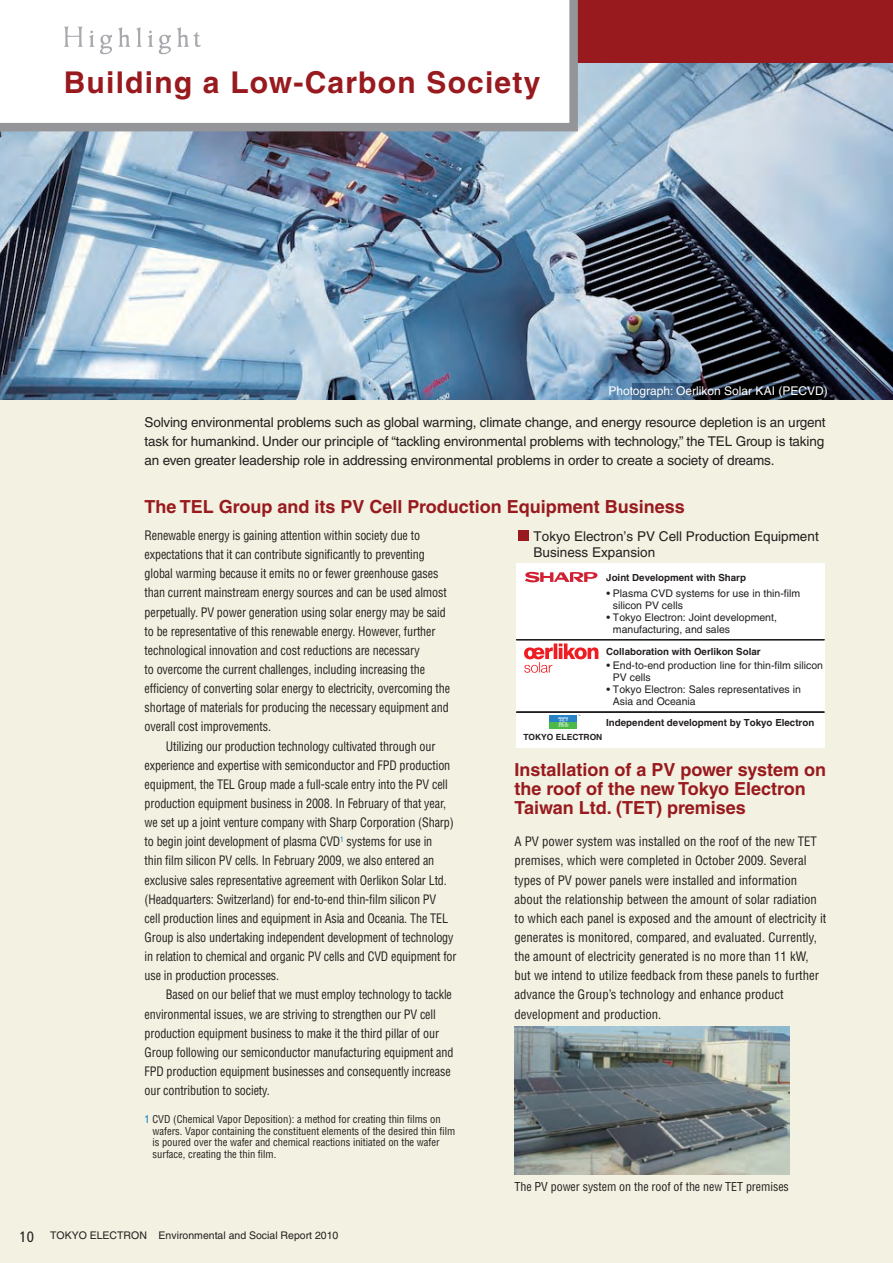
<style>
.page{position:relative;width:893px;height:1263px;background:#f3f1e1}
.page>*{position:absolute;margin:0;border:0;box-sizing:border-box;transform-origin:0 0}
.Report_head{font:700 30px "Helvetica LT Std";letter-spacing:.04em;color:#981a1e}
.subhead_2{font:700 18px/19.2px "Helvetica LT Std";color:#981a1e}
.t1{font:condensed 15px "Frutiger";color:#231f20}
.read_white{font:13.5px/19.2px "Helvetica LT Std";color:#231f20}
.body{font:condensed 12.75px/19.2px "Helvetica LT Std";letter-spacing:-.01em;color:#231f20;scale:.95 1}
.body_1st{font:condensed 12.75px/19.2px "Helvetica LT Std";letter-spacing:-.01em;color:#231f20;scale:.95 1}
.body_1st-2{font:condensed 12.75px/19.2px "Helvetica LT Std";letter-spacing:-.01em;color:#231f20}
.t2{font:condensed 12px "Helvetica LT Std";letter-spacing:-.005em;color:#231f20}
.t3{font:12px "Helvetica LT Std";color:#fff}
.t4{font:10.5px/12px "Helvetica LT Std";color:#231f20}
.note{font:condensed 10.5px/11.7px "Helvetica LT Std";color:#231f20}
.t5{font:700 9.75px "Helvetica LT Std";color:#231f20}
.t6{font:700 8.4px "Helvetica LT Std";color:#231f20}
.s1{color:#0078c0}
</style>
<div class="page">
<img style="left:0;top:62px;width:893px;height:338px">
<div style="left:0;top:0;width:893px;height:62px;background:#981a1e"></div>
<div style="left:516px;top:563px;width:308px;height:185px;background:#fff"></div>
<hr style="left:516px;top:639px;width:308px;height:1px;background:#231f20">
<hr style="left:516px;top:712px;width:308px;height:1px;background:#231f20">
<svg style="left:525px;top:572px;width:72px;height:10px"></svg>
<svg style="left:524px;top:643px;width:75px;height:30px"></svg>
<div style="left:518px;top:530px;width:10px;height:11px;background:#981a1e"></div>
<div style="left:549px;top:722px;width:28px;height:7px;background:#4cb848"></div>
<div style="left:549px;top:715px;width:28px;height:6px;background:#2783c5"></div>
<svg style="left:558px;top:717px;width:11px;height:10px"></svg>
<img style="left:514px;top:1026px;width:275px;height:148px">
<svg style="left:632px;top:384px;width:197px;height:16px;background:#1e2c3c"></svg>
<svg style="left:0;top:0;width:578px;height:131px;background:#f6f6f6"></svg>
<svg style="left:64px;top:27px;width:19px;height:20px"></svg>
<svg style="left:89px;top:31px;width:23px;height:23px"></svg>
<svg style="left:118px;top:27px;width:12px;height:20px"></svg>
<svg style="left:136px;top:27px;width:6px;height:20px"></svg>
<svg style="left:148px;top:31px;width:5px;height:16px"></svg>
<svg style="left:159px;top:35px;width:12px;height:19px"></svg>
<svg style="left:177px;top:27px;width:24px;height:20px"></svg>
<p class="Report_head" style="left:64px;top:64px;width:478px">Building a Low-Carbon Society</p>
<p class="t1" style="left:20px;top:1228px;width:16px">10</p>
<p class="t3" style="left:608px;top:384px;width:221px">Photograph: Oerlikon Solar KAI (PECVD)</p>
<p class="read_white" style="left:145px;top:413px;width:683px;text-align:justify">Solving environmental problems such as global warming, climate change, and energy resource depletion is an urgent task for humankind. Under our principle of “tackling environmental problems with technology,” the TEL Group is taking an even greater leadership role in addressing environmental problems in order to create a society of dreams.</p>
<p class="subhead_2" style="left:145px;top:497px;width:542px">The TEL Group and its PV Cell Production Equipment Business</p>
<p class="body_1st" style="left:145px;top:526px;width:323px">Renewable energy is gaining attention within society due to expectations that it can contribute significantly to preventing global warming because it emits no or fewer greenhouse gases than current mainstream energy sources and can be used almost perpetually. PV power generation using solar energy may be said to be representative of this renewable energy. However, further technological innovation and cost reductions are necessary<br>to overcome the current challenges, including increasing the efficiency of converting solar energy to electricity, overcoming the shortage of materials for producing the necessary equipment and overall cost improvements.</p>
<p class="body" style="left:145px;top:736px;width:330px;text-indent:21px">Utilizing our production technology cultivated through our experience and expertise with semiconductor and FPD production equipment, the TEL Group made a full-scale entry into the PV cell production equipment business in 2008. In February of that year, we set up a joint venture company with Sharp Corporation (Sharp) to begin joint development of plasma CVD<sup>1</sup> systems for use in<br>thin film silicon PV cells. In February 2009, we also entered an exclusive sales representative agreement with Oerlikon Solar Ltd. (Headquarters: Switzerland) for end-to-end thin-film silicon PV<br>cell production lines and equipment in Asia and Oceania. The TEL Group is also undertaking independent development of technology in relation to chemical and organic PV cells and CVD equipment for use in production processes.</p>
<p class="body" style="left:145px;top:985px;width:327px;text-indent:21px">Based on our belief that we must employ technology to tackle environmental issues, we are striving to strengthen our PV cell production equipment business to make it the third pillar of our Group following our semiconductor manufacturing equipment and FPD production equipment businesses and consequently increase our contribution to society.</p>
<p class="note" style="left:152px;top:1113px;width:304px;text-indent:-8px"><span class="s1">1</span> CVD (Chemical Vapor Deposition): a method for creating thin films on wafers. Vapor containing the constituent elements of the desired thin film is poured over the wafer and chemical reactions initiated on the wafer surface, creating the thin film.</p>
<p class="t4" style="left:50px;top:1230px;width:290px">TOKYO ELECTRON Environmental and Social Report 2010</p>
<p class="read_white" style="left:534px;top:528px;width:287px;line-height:16.2px">Tokyo Electron’s PV Cell Production Equipment<br>Business Expansion</p>
<p class="t5" style="left:606px;top:572px;width:141px">Joint Development with Sharp</p>
<p class="t4" style="left:613px;top:587px;width:189px;text-indent:-6px">• Plasma CVD systems for use in thin-film silicon PV cells</p>
<p class="t4" style="left:613px;top:611px;width:165px;text-indent:-6px">• Tokyo Electron: Joint development, manufacturing, and sales</p>
<p class="t4" style="left:613px;top:659px;width:212px;text-indent:-6px">• End-to-end production line for thin-film silicon<br>PV cells</p>
<p class="t4" style="left:613px;top:683px;width:189px;text-indent:-6px">• Tokyo Electron: Sales representatives in<br>Asia and Oceania</p>
<p class="t5" style="left:606px;top:646px;width:156px">Collaboration with Oerlikon Solar</p>
<p class="t5" style="left:606px;top:717px;width:210px">Independent development by Tokyo Electron</p>
<p class="t6" style="left:524px;top:732px;width:80px">TOKYO ELECTRON</p>
<p class="subhead_2" style="left:514px;top:759px;width:313px">Installation of a PV power system on the roof of the new Tokyo Electron<br>Taiwan Ltd. (TET) premises</p>
<p class="body_1st-2" style="left:514px;top:832px;width:313px">A PV power system was installed on the roof of the new TET premises, which were completed in October 2009. Several types of PV power panels were installed and information about the relationship between the amount of solar radiation to which each panel is exposed and the amount of electricity it generates is monitored, compared, and evaluated. Currently, the amount of electricity generated is no more than 11 kW, but we intend to utilize feedback from these panels to further advance the Group’s technology and enhance product development and production.</p>
<p class="t2" style="left:514px;top:1179px;width:276px">The PV power system on the roof of the new TET premises</p>
</div>
